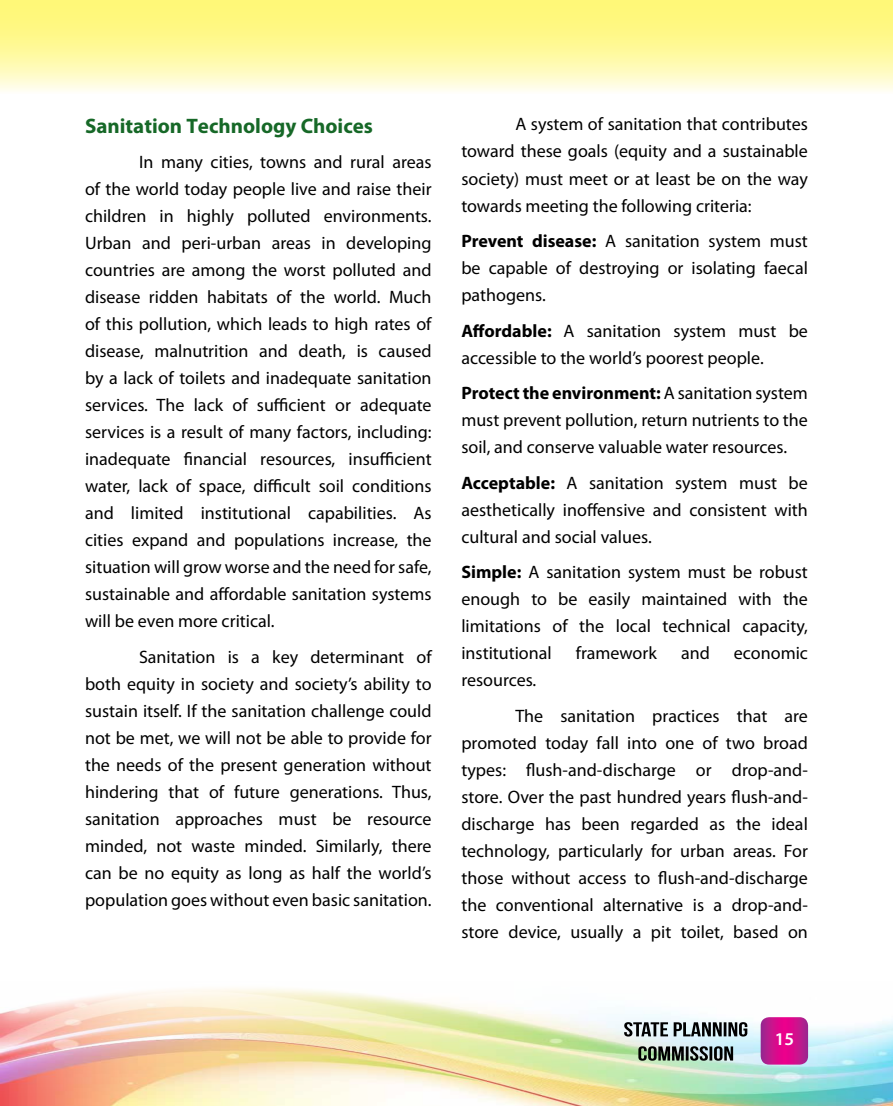
<style>
.page{position:relative;width:893px;height:1106px;background:#fff}
.page>*{position:absolute;margin:0;border:0;box-sizing:border-box;transform-origin:0 0}
.t1{font:700 21px "Myriad Pro";color:#166827}
.t2{font:18px/27px "Myriad Pro";color:#000;text-align:justify}
.t3{font:600 18px "Myriad Pro";color:#fff}
.s1{font-weight:700}
</style>
<div class="page">
<img style="left:0;top:988px;width:893px;height:118px">
<svg style="left:638px;top:1046px;width:95px;height:14px"></svg>
<svg style="left:624px;top:1022px;width:123px;height:14px;background:#70777a"></svg>
<svg style="left:761px;top:1017px;width:47px;height:47px;background:#ca128d"></svg>
<svg style="left:0;top:0;width:893px;height:91px;background:#fff99f"></svg>
<p class="t1" style="left:85px;top:112px;width:289px">Sanitation Technology Choices</p>
<p class="t2" style="left:85px;top:148px;width:348px;text-indent:54px">In many cities, towns and rural areas of the world today people live and raise their children in highly polluted environments.<br>Urban and peri-urban areas in developing countries are among the worst polluted and disease ridden habitats of the world. Much of this pollution, which leads to high rates of disease, malnutrition and death, is caused by a lack of toilets and inadequate sanitation services. The lack of sufficient or adequate services is a result of many factors, including: inadequate financial resources, insufficient water, lack of space, difficult soil conditions and limited institutional capabilities. As cities expand and populations increase, the situation will grow worse and the need for safe, sustainable and affordable sanitation systems will be even more critical.</p>
<p class="t2" style="left:85px;top:643px;width:348px;text-indent:54px">Sanitation is a key determinant of both equity in society and society’s ability to sustain itself. If the sanitation challenge could not be met, we will not be able to provide for the needs of the present generation without hindering that of future generations. Thus, sanitation approaches must be resource minded, not waste minded. Similarly, there can be no equity as long as half the world’s population goes without even basic sanitation.</p>
<p class="t2" style="left:461px;top:111px;width:348px;text-indent:54px">A system of sanitation that contributes toward these goals (equity and a sustainable society) must meet or at least be on the way towards meeting the following criteria:</p>
<p class="t2" style="left:461px;top:227px;width:348px"><span class="s1">Prevent disease:</span> A sanitation system must be capable of destroying or isolating faecal pathogens.</p>
<p class="t2" style="left:461px;top:317px;width:348px"><span class="s1">Affordable:</span> A sanitation system must be accessible to the world’s poorest people.</p>
<p class="t2" style="left:461px;top:379px;width:348px"><span class="s1">Protect the environment:</span> A sanitation system must prevent pollution, return nutrients to the soil, and conserve valuable water resources.</p>
<p class="t2" style="left:461px;top:469px;width:348px"><span class="s1">Acceptable:</span> A sanitation system must be aesthetically inoffensive and consistent with cultural and social values.</p>
<p class="t2" style="left:461px;top:558px;width:348px"><span class="s1">Simple:</span> A sanitation system must be robust enough to be easily maintained with the limitations of the local technical capacity, institutional</p>
<p class="t2" style="left:576px;top:639px;width:83px">framework</p>
<p class="t2" style="left:681px;top:639px;width:30px">and</p>
<p class="t2" style="left:734px;top:639px;width:76px">economic</p>
<p class="t2" style="left:515px;top:662px;width:294px;line-height:35.5px;text-indent:-54px">resources.<br>The sanitation practices that are</p>
<p class="t2" style="left:461px;top:729px;width:348px">promoted today fall into one of two broad types: flush-and-discharge or drop-and&shy;store. Over the past hundred years flush-and&shy;discharge has been regarded as the ideal technology, particularly for urban areas. For those without access to flush-and-discharge the conventional alternative is a drop-and&shy;store device, usually a pit toilet, based on</p>
<p class="t3" style="left:775px;top:1028px;width:21px">15</p>
</div>
